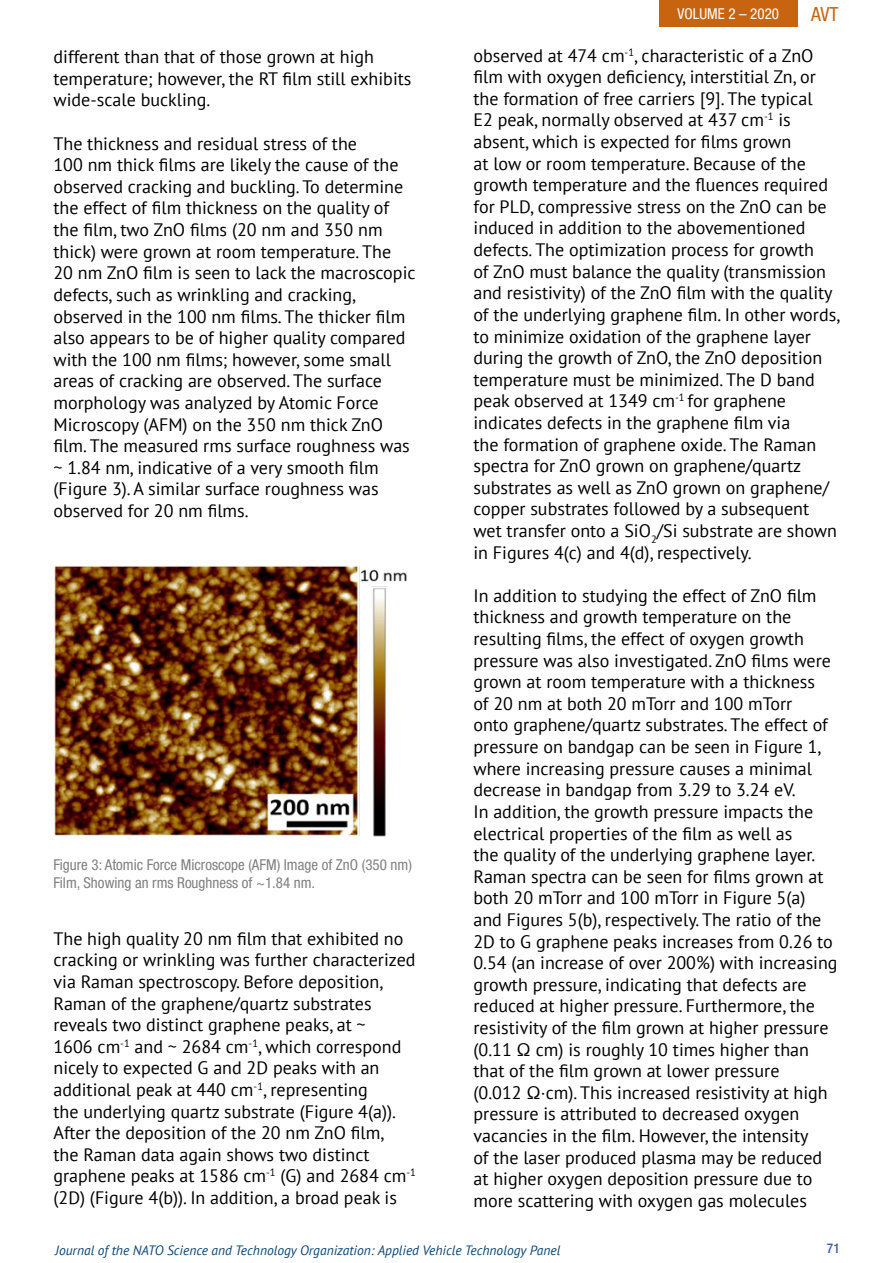
<style>
.page{position:relative;width:893px;height:1263px;background:#fff}
.page>*{position:absolute;margin:0;border:0;box-sizing:border-box;transform-origin:0 0}
.t1{font:italic condensed 19.5px "Helvetica Neue 57";color:#c8640f}
.t2{font:18px/21.6px "PT Sans";color:#000}
.t3{font:italic condensed 15px/18px "Helvetica Neue 57";color:#808080}
.t4{font:italic condensed 15px "Helvetica Neue 57";color:#fff}
.t5{font:italic 13.5px "PT Sans";color:#0c4776}
.t6{font:500 condensed 13.5px "Helvetica Neue LT Std";color:#415f9f}
</style>
<div class="page">
<div style="left:659px;top:0;width:138px;height:27px;background:#c8640f"></div>
<img style="left:54px;top:566px;width:353px;height:271px">
<p class="t2" style="left:53px;top:46px;width:359px">different than that of those grown at high temperature; however, the RT film still exhibits wide-scale buckling.</p>
<p class="t2" style="left:53px;top:132px;width:364px">The thickness and residual stress of the<br>100 nm thick films are likely the cause of the observed cracking and buckling. To determine the effect of film thickness on the quality of the film, two ZnO films (20 nm and 350 nm thick) were grown at room temperature. The<br>20 nm ZnO film is seen to lack the macroscopic defects, such as wrinkling and cracking, observed in the 100 nm films. The thicker film also appears to be of higher quality compared with the 100 nm films; however, some small areas of cracking are observed. The surface morphology was analyzed by Atomic Force Microscopy (AFM) on the 350 nm thick ZnO film. The measured rms surface roughness was ~ 1.84 nm, indicative of a very smooth film (Figure 3). A similar surface roughness was observed for 20 nm films.</p>
<p class="t3" style="left:53px;top:856px;width:360px">Figure 3: Atomic Force Microscope (AFM) Image of ZnO (350 nm)<br>Film, Showing an rms Roughness of ~1.84 nm.</p>
<p class="t2" style="left:53px;top:927px;width:364px">The high quality 20 nm film that exhibited no cracking or wrinkling was further characterized via Raman spectroscopy. Before deposition, Raman of the graphene/quartz substrates reveals two distinct graphene peaks, at ~<br>1606 cm<sup>-1</sup> and ~ 2684 cm<sup>-1</sup>, which correspond nicely to expected G and 2D peaks with an additional peak at 440 cm<sup>-1</sup>, representing<br>the underlying quartz substrate (Figure 4(a)).<br>After the deposition of the 20 nm ZnO film,<br>the Raman data again shows two distinct graphene peaks at 1586 cm<sup>-1</sup> (G) and 2684 cm<sup>-1 </sup>(2D) (Figure 4(b)). In addition, a broad peak is</p>
<p class="t4" style="left:677px;top:5px;width:103px">VOLUME 2 – 2020</p>
<p class="t1" style="left:811px;top:3px;width:29px">AVT</p>
<p class="t2" style="left:473px;top:44px;width:368px">observed at 474 cm<sup>-1</sup>, characteristic of a ZnO film with oxygen deficiency, interstitial Zn, or the formation of free carriers [9]. The typical<br>E2 peak, normally observed at 437 cm<sup>-1</sup> is absent, which is expected for films grown<br>at low or room temperature. Because of the growth temperature and the fluences required for PLD, compressive stress on the ZnO can be induced in addition to the abovementioned defects. The optimization process for growth<br>of ZnO must balance the quality (transmission and resistivity) of the ZnO film with the quality of the underlying graphene film. In other words, to minimize oxidation of the graphene layer during the growth of ZnO, the ZnO deposition temperature must be minimized. The D band peak observed at 1349 cm<sup>-1</sup> for graphene indicates defects in the graphene film via<br>the formation of graphene oxide. The Raman spectra for ZnO grown on graphene/quartz substrates as well as ZnO grown on graphene/ copper substrates followed by a subsequent wet transfer onto a SiO<sub>2</sub>/Si substrate are shown in Figures 4(c) and 4(d), respectively.</p>
<p class="t2" style="left:473px;top:584px;width:366px">In addition to studying the effect of ZnO film thickness and growth temperature on the resulting films, the effect of oxygen growth pressure was also investigated. ZnO films were grown at room temperature with a thickness<br>of 20 nm at both 20 mTorr and 100 mTorr<br>onto graphene/quartz substrates. The effect of pressure on bandgap can be seen in Figure 1, where increasing pressure causes a minimal decrease in bandgap from 3.29 to 3.24 eV.<br>In addition, the growth pressure impacts the electrical properties of the film as well as<br>the quality of the underlying graphene layer.<br>Raman spectra can be seen for films grown at both 20 mTorr and 100 mTorr in Figure 5(a) and Figures 5(b), respectively. The ratio of the 2D to G graphene peaks increases from 0.26 to 0.54 (an increase of over 200%) with increasing growth pressure, indicating that defects are reduced at higher pressure. Furthermore, the resistivity of the film grown at higher pressure (0.11 Ω cm) is roughly 10 times higher than that of the film grown at lower pressure<br>(0.012 Ω·cm). This increased resistivity at high pressure is attributed to decreased oxygen vacancies in the film. However, the intensity<br>of the laser produced plasma may be reduced at higher oxygen deposition pressure due to more scattering with oxygen gas molecules</p>
<p class="t5" style="left:55px;top:1241px;width:507px">Journal of the NATO Science and Technology Organization: Applied Vehicle Technology Panel</p>
<p class="t6" style="left:827px;top:1240px;width:14px">71</p>
</div>
